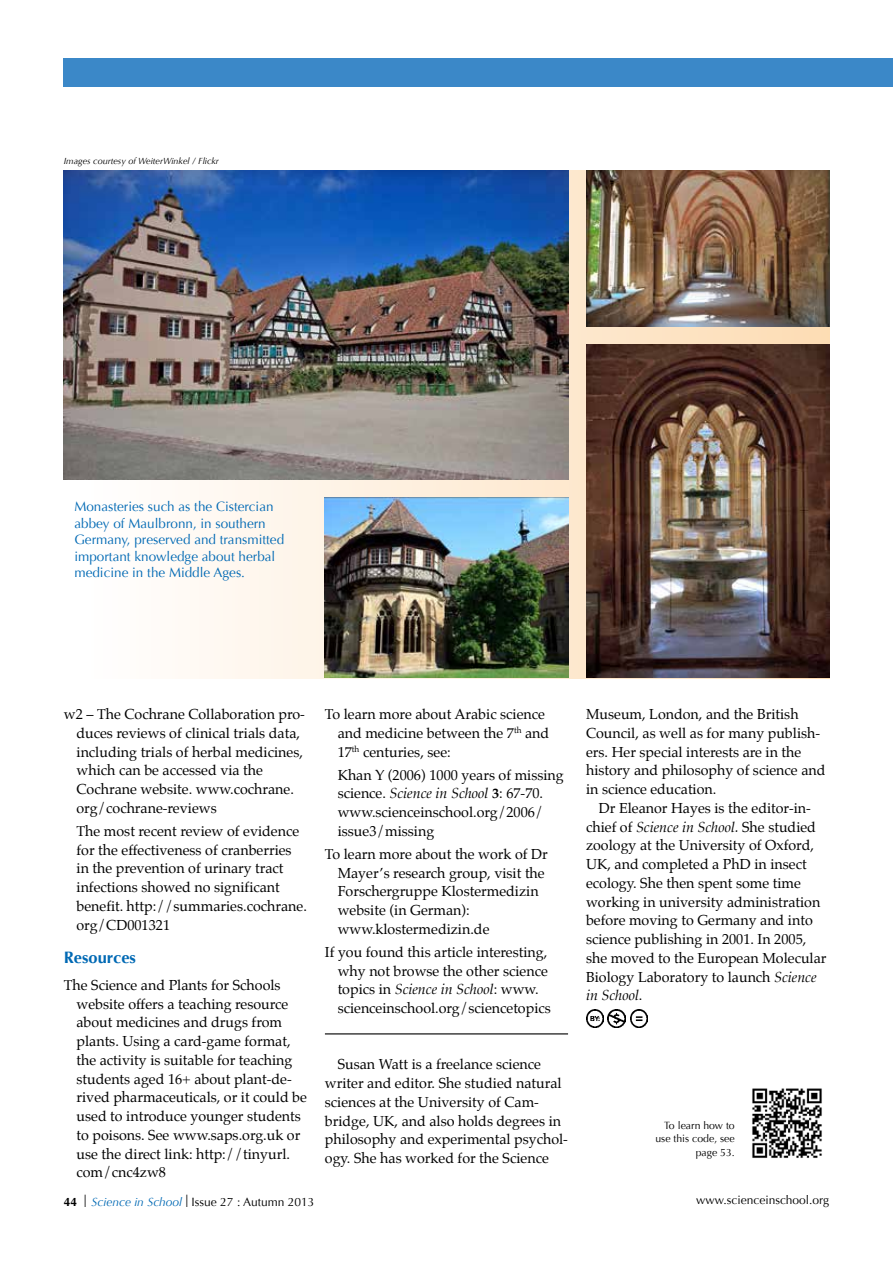
<style>
.page{position:relative;width:893px;height:1263px;background:#fff}
.page>*{position:absolute;margin:0;border:0;box-sizing:border-box;transform-origin:0 0}
.t1{font:700 16.5px "Optima";color:#0069b4}
.t2{font:14.25px/18.8px "Palatino";color:#000}
.t3{font:13.5px/16.5px "Optima";color:#0069b4}
.t4{font:12px "Optima";color:#000}
.t5{font:10.5px/13.5px "Optima";color:#000;text-align:right}
.t6{font:italic 9px "Optima";color:#000}
.s1{font-style:italic}
.s2{font-weight:700}
.s3{font-family:"Helvetica Neue LT Pro";font-weight:100;font-size:17.25px}
.s4{font-style:italic;color:#0069b4}
</style>
<div class="page">
<div style="left:64px;top:58px;width:829px;height:28px;background:#3b88c8"></div>
<svg style="left:64px;top:170px;width:765px;height:508px"></svg>
<img style="left:586px;top:1010px;width:17px;height:17px">
<img style="left:608px;top:1010px;width:17px;height:17px">
<img style="left:630px;top:1010px;width:17px;height:17px">
<hr style="left:325px;top:1033px;width:243px;height:1px;background:#000">
<img style="left:586px;top:344px;width:243px;height:334px">
<img style="left:325px;top:497px;width:243px;height:180px">
<img style="left:64px;top:170px;width:504px;height:309px">
<img style="left:586px;top:170px;width:243px;height:156px">
<img style="left:752px;top:1088px;width:70px;height:70px">
<p class="t6" style="left:64px;top:155px;width:157px">Images courtesy of WeiterWinkel / Flickr</p>
<p class="t3" style="left:74px;top:498px;width:211px">Monasteries such as the Cistercian abbey of Maulbronn, in southern Germany, preserved and transmitted important knowledge about herbal medicine in the Middle Ages.</p>
<p class="t2" style="left:77px;top:705px;width:230px;text-indent:-13px">w2 – The Cochrane Collaboration pro&shy;duces reviews of clinical trials data, including trials of herbal medicines, which can be accessed via the Cochrane website. www.cochrane. org/cochrane-reviews</p>
<p class="t2" style="left:77px;top:821px;width:232px">The most recent review of evidence for the effectiveness of cranberries in the prevention of urinary tract infections showed no significant benefit. http://summaries.cochrane. org/CD001321</p>
<p class="t1" style="left:64px;top:947px;width:74px">Resources</p>
<p class="t2" style="left:77px;top:975px;width:232px;text-indent:-13px">The Science and Plants for Schools website offers a teaching resource about medicines and drugs from plants. Using a card-game format, the activity is suitable for teaching students aged 16+ about plant-de&shy;rived pharmaceuticals, or it could be used to introduce younger students to poisons. See www.saps.org.uk or use the direct link: http://tinyurl. com/cnc4zw8</p>
<p class="t2" style="left:338px;top:705px;width:213px;text-indent:-13px">To learn more about Arabic science and medicine between the 7<sup>th</sup> and<br>17<sup>th</sup> centuries, see:</p>
<p class="t2" style="left:338px;top:765px;width:228px">Khan Y (2006) 1000 years of missing science. <span class="s1">Science in School</span> <span class="s2">3</span>: 67-70. www.scienceinschool.org/2006/ issue3/missing</p>
<p class="t2" style="left:338px;top:844px;width:212px;text-indent:-13px">To learn more about the work of Dr<br>Mayer’s research group, visit the<br>Forschergruppe Klostermedizin website (in German): www.klostermedizin.de</p>
<p class="t2" style="left:338px;top:942px;width:215px;text-indent:-13px">If you found this article interesting, why not browse the other science topics in <span class="s1">Science in School</span>: www. scienceinschool.org/sciencetopics</p>
<p class="t2" style="left:325px;top:1055px;width:245px;text-indent:13px">Susan Watt is a freelance science writer and editor. She studied natural sciences at the University of Cam&shy;bridge, UK, and also holds degrees in philosophy and experimental psychol&shy;ogy. She has worked for the Science</p>
<p class="t2" style="left:586px;top:705px;width:241px">Museum, London, and the British Council, as well as for many publish&shy;ers. Her special interests are in the history and philosophy of science and in science education.</p>
<p class="t2" style="left:586px;top:798px;width:242px;text-indent:13px">Dr Eleanor Hayes is the editor-in&shy;chief of <span class="s1">Science in School.</span> She studied zoology at the University of Oxford, UK, and completed a PhD in insect ecology. She then spent some time working in university administration before moving to Germany and into science publishing in 2001. In 2005, she moved to the European Molecular Biology Laboratory to launch <span class="s1">Science in School</span>.</p>
<p class="t5" style="left:655px;top:1119px;width:81px">To learn how to use this code, see page 53.</p>
<p class="t4" style="left:64px;top:1194px;width:252px"><span class="s2">44</span> <span class="s3">I</span> <span class="s4">Science in School</span> <span class="s3">I</span> Issue 27 : Autumn 2013</p>
<p class="t4" style="left:696px;top:1192px;width:134px">www.scienceinschool.org</p>
</div>
